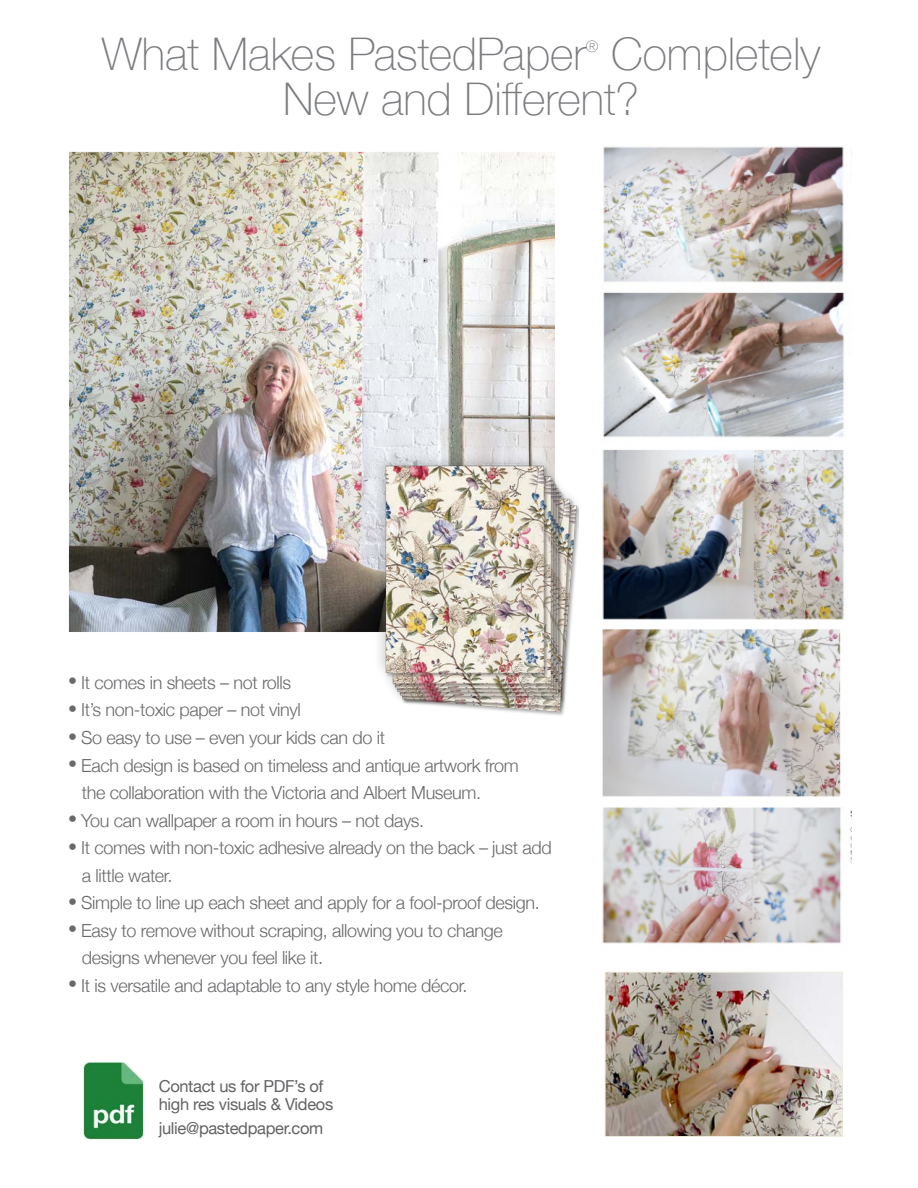
<style>
.page{position:relative;width:918px;height:1188px;background:#fff}
.page>*{position:absolute;margin:0;border:0;box-sizing:border-box;transform-origin:0 0}
.t1{font:100 45px/45px "Helvetica Neue";color:#7a7c7f}
.t2{font:300 18px "Helvetica Neue";letter-spacing:-.02em;color:#69696c}
.t3{font:16.5px "Helvetica Neue";letter-spacing:-.02em;color:#636366}
.t4{font:100 15.75px "Helvetica Neue";color:#7a7c7f}
</style>
<div class="page">
<img style="left:83px;top:1061px;width:61px;height:79px">
<img style="left:602px;top:146px;width:250px;height:798px">
<img style="left:607px;top:974px;width:233px;height:161px">
<div style="left:605px;top:972px;width:237px;height:165px;border:1px solid #f1eddc"></div>
<img style="left:70px;top:153px;width:484px;height:478px">
<div style="left:372px;top:452px;width:212px;height:266px;background:#231f20;opacity:.18"></div>
<img style="left:383px;top:464px;width:195px;height:254px">
<p class="t1" style="left:283px;top:29px;width:539px;text-indent:328px">Completely<br>New and Different?</p>
<p class="t1" style="left:102px;top:29px;width:486px">What Makes PastedPaper</p>
<p class="t4" style="left:586px;top:34px;width:14px">®</p>
<p class="t2" style="left:68px;top:668px;width:225px">• It comes in sheets – not rolls</p>
<p class="t2" style="left:68px;top:696px;width:234px">• It’s non-toxic paper – not vinyl</p>
<p class="t2" style="left:68px;top:723px;width:318px">• So easy to use – even your kids can do it</p>
<p class="t2" style="left:68px;top:751px;width:452px">• Each design is based on timeless and antique artwork from</p>
<p class="t2" style="left:82px;top:778px;width:401px">the collaboration with the Victoria and Albert Museum.</p>
<p class="t2" style="left:68px;top:806px;width:358px">• You can wallpaper a room in hours – not days.</p>
<p class="t2" style="left:68px;top:833px;width:485px">• It comes with non-toxic adhesive already on the back – just add</p>
<p class="t2" style="left:82px;top:861px;width:92px">a little water.</p>
<p class="t2" style="left:68px;top:888px;width:473px">• Simple to line up each sheet and apply for a fool-proof design.</p>
<p class="t2" style="left:68px;top:916px;width:436px">• Easy to remove without scraping, allowing you to change</p>
<p class="t2" style="left:82px;top:943px;width:243px">designs whenever you feel like it.</p>
<p class="t2" style="left:68px;top:971px;width:401px">• It is versatile and adaptable to any style home décor.</p>
<p class="t3" style="left:159px;top:1074px;width:166px">Contact us for PDF’s of</p>
<p class="t3" style="left:159px;top:1092px;width:176px">high res visuals &amp; Videos</p>
<p class="t3" style="left:159px;top:1116px;width:166px">julie@pastedpaper.com</p>
</div>
